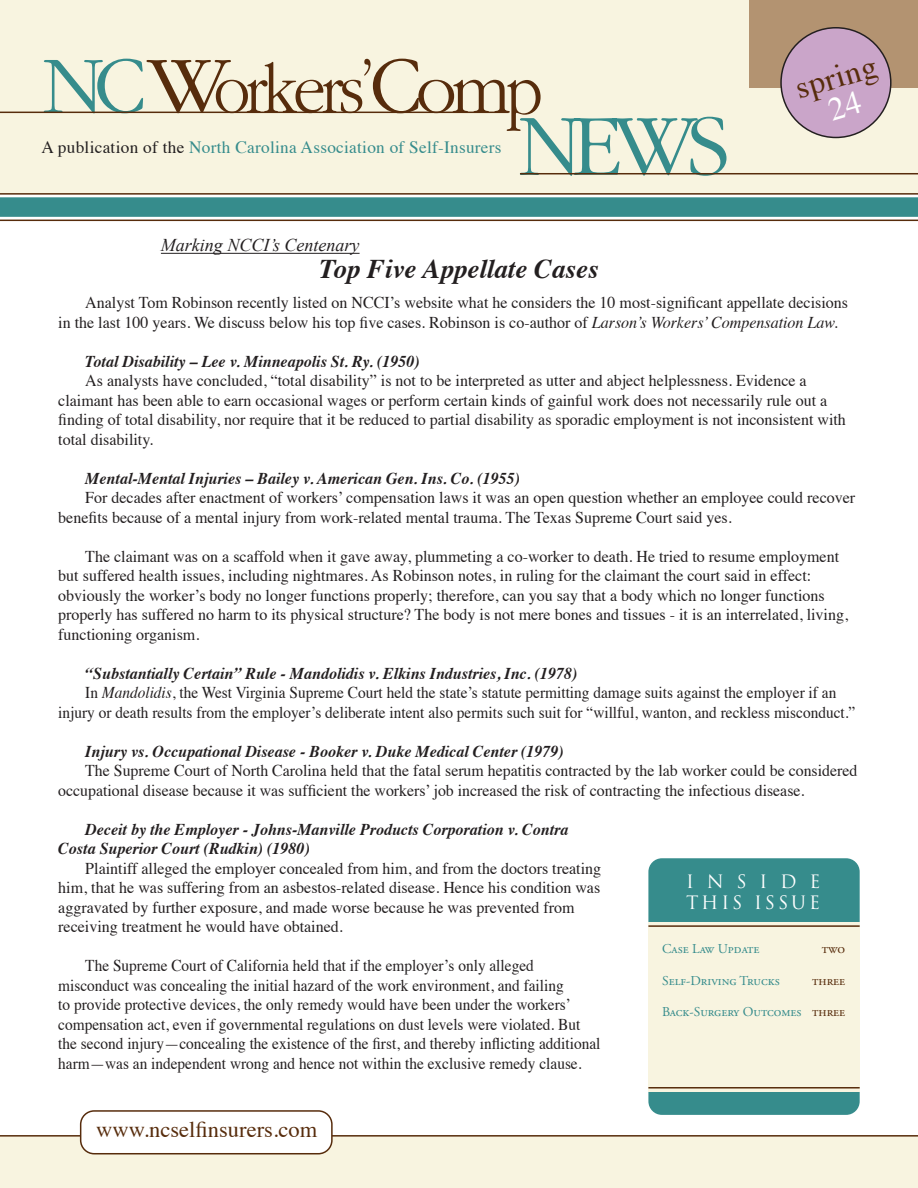
<style>
.page{position:relative;width:918px;height:1188px;background:#fff}
.page>*{position:absolute;margin:0;border:0;box-sizing:border-box;transform-origin:0 0}
.t1{font:32.25px "Times";color:#572c0c}
.t2{font:italic 700 27px "Times";color:#231f20}
.t3{font:22.5px "Times";color:#572c0c}
.t4{font:italic 18px "Times New Roman";color:#231f20}
.t5{font:18px "Trajan Pro";letter-spacing:.16em;color:#fff}
.t6{font:17.25px "Times";letter-spacing:.015em;color:#368c8c}
.t7{font:16.5px/19.5px "Times";color:#231f20}
.t8{font:16.5px/19.5px "Times";color:#231f20;text-align:center;scale:.93 1}
.t9{font:italic 700 16.5px/19.5px "Times";color:#231f20}
.t10{font:16.5px/19.5px "Times";color:#231f20;scale:.96 1}
.t11{font:13.5px "Adobe Garamond Pro";color:#368c8c}
.t12{font:13.5px "Adobe Garamond Pro";color:#572c0c}
.s1{color:#231f20}
.s2{font-style:italic}
.s3{color:#572c0c}
</style>
<div class="page">
<div style="left:0;top:1135px;width:918px;height:53px;background:#f8f4e0"></div>
<div style="left:0;top:0;width:918px;height:194px;background:#f8f4e0"></div>
<div style="left:749px;top:0;width:169px;height:88px;background:#b39371"></div>
<svg style="left:44px;top:59px;width:682px;height:117px"></svg>
<hr style="left:0;top:112px;width:509px;height:1px;background:#572c0c">
<hr style="left:520px;top:173px;width:398px;height:1px;background:#572c0c">
<hr style="left:0;top:193px;width:918px;height:2px;background:#572c0c">
<hr style="left:0;top:220px;width:918px;height:1px;background:#572c0c">
<div style="left:0;top:197px;width:918px;height:20px;background:#368c8c"></div>
<div style="left:648px;top:858px;width:212px;height:257px;background:#368c8c;border-radius:14px"></div>
<div style="left:81px;top:1111px;width:251px;height:43px;background:#fff;border-radius:14px"></div>
<div style="left:80px;top:1110px;width:253px;height:44px;border:2px solid #572c0c;border-radius:14px"></div>
<div style="left:648px;top:923px;width:212px;height:169px;background:#f8f4e0"></div>
<hr style="left:648px;top:925px;width:212px;height:2px;background:#572c0c">
<hr style="left:648px;top:1087px;width:212px;height:2px;background:#572c0c">
<hr style="left:161px;top:253px;width:199px;height:1px;background:#231f20">
<div style="left:781px;top:28px;width:110px;height:109px;background:#caa5c9;border-radius:50%"></div>
<div style="left:780px;top:27px;width:112px;height:111px;border:2px solid #231f20;border-radius:50%"></div>
<p class="t6" style="left:42px;top:131px;width:462px"><span class="s1">A publication of the</span> North Carolina Association of Self-Insurers</p>
<p class="t4" style="left:161px;top:233px;width:200px">Marking NCCI’s Centenary</p>
<p class="t2" style="left:319px;top:244px;width:281px">Top Five Appellate Cases</p>
<p class="t1" style="left:787px;top:60px;width:85px;rotate:-17deg">spring</p>
<p class="t7" style="left:58px;top:292px;width:791px;text-indent:27px">Analyst Tom Robinson recently listed on NCCI’s website what he considers the 10 most-significant appellate decisions in the last 100 years. We discuss below his top five cases. Robinson is co-author of <span class="s2">Larson’s Workers’ Compensation Law.</span></p>
<p class="t9" style="left:85px;top:350px;width:336px">Total Disability – Lee v. Minneapolis St. Ry. (1950)</p>
<p class="t7" style="left:58px;top:370px;width:789px;text-indent:27px">As analysts have concluded, “total disability” is not to be interpreted as utter and abject helplessness. Evidence a claimant has been able to earn occasional wages or perform certain kinds of gainful work does not necessarily rule out a finding of total disability, nor require that it be reduced to partial disability as sporadic employment is not inconsistent with total disability.</p>
<p class="t9" style="left:85px;top:467px;width:436px">Mental-Mental Injuries – Bailey v. American Gen. Ins. Co. (1955)</p>
<p class="t7" style="left:58px;top:487px;width:798px;text-indent:27px">For decades after enactment of workers’ compensation laws it was an open question whether an employee could recover benefits because of a mental injury from work-related mental trauma. The Texas Supreme Court said yes.</p>
<p class="t7" style="left:58px;top:545px;width:791px;text-indent:27px">The claimant was on a scaffold when it gave away, plummeting a co-worker to death. He tried to resume employment but suffered health issues, including nightmares. As Robinson notes, in ruling for the claimant the court said in effect: obviously the worker’s body no longer functions properly; therefore, can you say that a body which no longer functions properly has suffered no harm to its physical structure? The body is not mere bones and tissues - it is an interrelated, living, functioning organism.</p>
<p class="t9" style="left:85px;top:662px;width:494px">“Substantially Certain” Rule - Mandolidis v. Elkins Industries, Inc. (1978)</p>
<p class="t8" style="left:58px;top:682px;width:859px">In <span class="s2">Mandolidis</span>, the West Virginia Supreme Court held the state’s statute permitting damage suits against the employer if an<br>injury or death results from the employer’s deliberate intent also permits such suit for “willful, wanton, and reckless misconduct.”</p>
<p class="t9" style="left:85px;top:740px;width:480px">Injury vs. Occupational Disease - Booker v. Duke Medical Center (1979)</p>
<p class="t10" style="left:58px;top:760px;width:834px;text-indent:27px">The Supreme Court of North Carolina held that the fatal serum hepatitis contracted by the lab worker could be considered occupational disease because it was sufficient the workers’ job increased the risk of contracting the infectious disease.</p>
<p class="t9" style="left:58px;top:818px;width:512px;text-indent:27px">Deceit by the Employer - Johns-Manville Products Corporation v. Contra<br>Costa Superior Court (Rudkin) (1980)</p>
<p class="t7" style="left:58px;top:857px;width:544px;text-indent:27px">Plaintiff alleged the employer concealed from him, and from the doctors treating him, that he was suffering from an asbestos-related disease. Hence his condition was aggravated by further exposure, and made worse because he was prevented from receiving treatment he would have obtained.</p>
<p class="t8" style="left:58px;top:955px;width:584px;text-align:left;text-indent:27px">The Supreme Court of California held that if the employer’s only alleged misconduct was concealing the initial hazard of the work environment, and failing<br>to provide protective devices, the only remedy would have been under the workers’ compensation act, even if governmental regulations on dust levels were violated. But the second injury—concealing the existence of the first, and thereby inflicting additional harm—was an independent wrong and hence not within the exclusive remedy clause.</p>
<p class="t5" style="left:686px;top:870px;width:136px">INSIDE</p>
<p class="t5" style="left:686px;top:891px;width:136px">THIS ISSUE</p>
<p class="t11" style="left:662px;top:941px;width:99px">Case Law Update</p>
<p class="t12" style="left:822px;top:941px;width:25px">two</p>
<p class="t11" style="left:662px;top:972px;width:119px">Self-Driving Trucks</p>
<p class="t12" style="left:812px;top:972px;width:35px">three</p>
<p class="t11" style="left:662px;top:1004px;width:185px">Back-Surgery Outcomes <span class="s3">three</span></p>
<p class="t3" style="left:96px;top:1108px;width:223px">www.ncselfinsurers.com</p>
</div>
